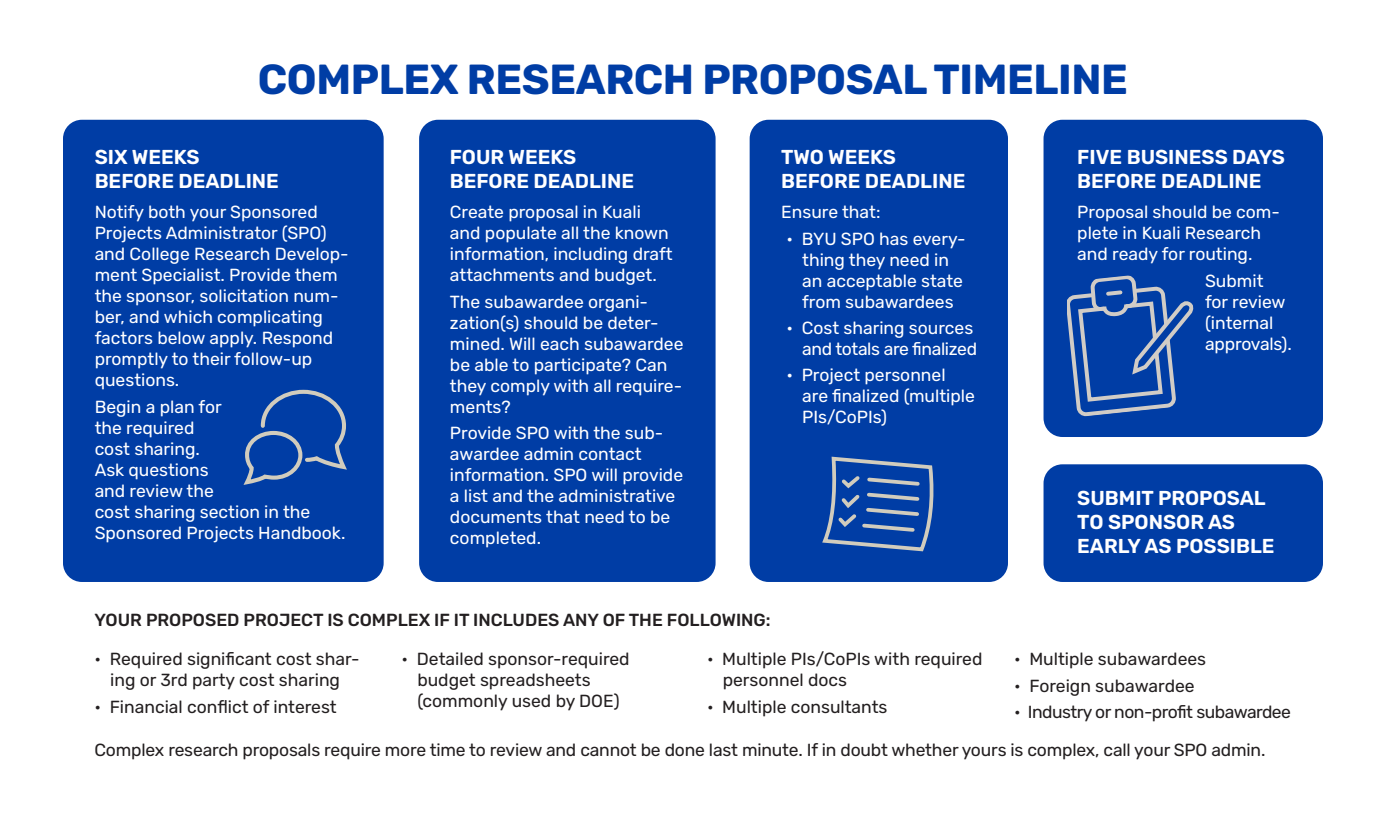
<style>
.page{position:relative;width:1386px;height:832px;background:#fff}
.page>*{position:absolute;margin:0;border:0;box-sizing:border-box;transform-origin:0 0}
.t1{font:700 42px "Rubik";letter-spacing:-.01em;color:#003da5}
.t2{font:600 20.12px/24.2px "Rubik";color:#fff}
.Paragraph_Style_1{font:17.5px/21px "Rubik";color:#fff}
.Paragraph_Style_1-2{font:17.5px/21px "Rubik";color:#231f20}
.t3{font:500 17.5px "Rubik";color:#231f20}
.Paragraph_Style_1-3{font:17.5px "Rubik";letter-spacing:-.03em;color:#231f20}
</style>
<div class="page">
<div style="left:63px;top:120px;width:321px;height:462px;background:#003da5;border-radius:19px"></div>
<div style="left:1044px;top:464px;width:279px;height:118px;background:#003da5;border-radius:19px"></div>
<div style="left:1044px;top:120px;width:279px;height:317px;background:#003da5;border-radius:19px"></div>
<svg style="left:1068px;top:275px;width:126px;height:142px"></svg>
<div style="left:419px;top:120px;width:297px;height:462px;background:#003da5;border-radius:19px"></div>
<div style="left:750px;top:120px;width:258px;height:462px;background:#003da5;border-radius:19px"></div>
<svg style="left:244px;top:390px;width:103px;height:94px"></svg>
<svg style="left:822px;top:456px;width:112px;height:96px"></svg>
<p class="t1" style="left:258px;top:54px;width:872px">COMPLEX RESEARCH PROPOSAL TIMELINE</p>
<p class="t2" style="left:95px;top:146px;width:186px">SIX WEEKS<br>BEFORE DEADLINE</p>
<p class="Paragraph_Style_1" style="left:95px;top:202px;width:256px">Notify both your Sponsored<br>Projects Administrator (SPO) and College Research Develop&shy;ment Specialist. Provide them the sponsor, solicitation num&shy;ber, and which complicating factors below apply. Respond promptly to their follow-up questions.</p>
<p class="Paragraph_Style_1" style="left:95px;top:396px;width:252px">Begin a plan for<br>the required<br>cost sharing.<br>Ask questions<br>and review the<br>cost sharing section in the<br>Sponsored Projects Handbook.</p>
<p class="t2" style="left:450px;top:146px;width:186px">FOUR WEEKS<br>BEFORE DEADLINE</p>
<p class="Paragraph_Style_1" style="left:450px;top:202px;width:224px">Create proposal in Kuali and populate all the known information, including draft attachments and budget.</p>
<p class="Paragraph_Style_1" style="left:450px;top:291px;width:235px">The subawardee organi&shy;zation(s) should be deter&shy;mined. Will each subawardee be able to participate? Can they comply with all require&shy;ments?</p>
<p class="Paragraph_Style_1" style="left:450px;top:423px;width:235px">Provide SPO with the sub&shy;awardee admin contact information. SPO will provide a list and the administrative documents that need to be completed.</p>
<p class="t2" style="left:781px;top:146px;width:186px">TWO WEEKS<br>BEFORE DEADLINE</p>
<p class="Paragraph_Style_1" style="left:781px;top:202px;width:101px">Ensure that:</p>
<p class="Paragraph_Style_1" style="left:802px;top:228px;width:165px;text-indent:-16px">• BYU SPO has every&shy;thing they need in an acceptable state from subawardees</p>
<p class="Paragraph_Style_1" style="left:786px;top:318px;width:192px;text-align:right">• Cost sharing sources and totals are finalized</p>
<p class="Paragraph_Style_1" style="left:802px;top:365px;width:174px;text-indent:-16px">• Project personnel are finalized (multiple<br>PIs/CoPIs)</p>
<p class="t3" style="left:94px;top:609px;width:678px">YOUR PROPOSED PROJECT IS COMPLEX IF IT INCLUDES ANY OF THE FOLLOWING:</p>
<p class="t2" style="left:1077px;top:146px;width:209px">FIVE BUSINESS DAYS<br>BEFORE DEADLINE</p>
<p class="Paragraph_Style_1" style="left:1077px;top:202px;width:204px">Proposal should be com&shy;plete in Kuali Research and ready for routing.</p>
<p class="Paragraph_Style_1" style="left:1205px;top:270px;width:88px">Submit<br>for review (internal approvals).</p>
<p class="t2" style="left:1077px;top:486px;width:199px">SUBMIT PROPOSAL<br>TO SPONSOR AS<br>EARLY AS POSSIBLE</p>
<p class="Paragraph_Style_1-2" style="left:723px;top:649px;width:261px;text-indent:-16px">• Multiple PIs/CoPIs with required personnel docs</p>
<p class="Paragraph_Style_1-2" style="left:707px;top:696px;width:182px">• Multiple consultants</p>
<p class="Paragraph_Style_1-2" style="left:94px;top:649px;width:266px;text-align:center">• Required significant cost shar&shy;ing or 3rd party cost sharing</p>
<p class="Paragraph_Style_1-2" style="left:94px;top:696px;width:244px">• Financial conflict of interest</p>
<p class="Paragraph_Style_1-2" style="left:417px;top:649px;width:214px;text-indent:-16px">• Detailed sponsor-required budget spreadsheets (commonly used by DOE)</p>
<p class="Paragraph_Style_1-2" style="left:94px;top:739px;width:1172px">Complex research proposals require more time to review and cannot be done last minute. If in doubt whether yours is complex, call your SPO admin.</p>
<p class="Paragraph_Style_1-2" style="left:1014px;top:649px;width:194px">• Multiple subawardees</p>
<p class="Paragraph_Style_1-2" style="left:1014px;top:675px;width:182px">• Foreign subawardee</p>
<p class="Paragraph_Style_1-3" style="left:1014px;top:702px;width:278px">• Industry or non-profit subawardee</p>
</div>
